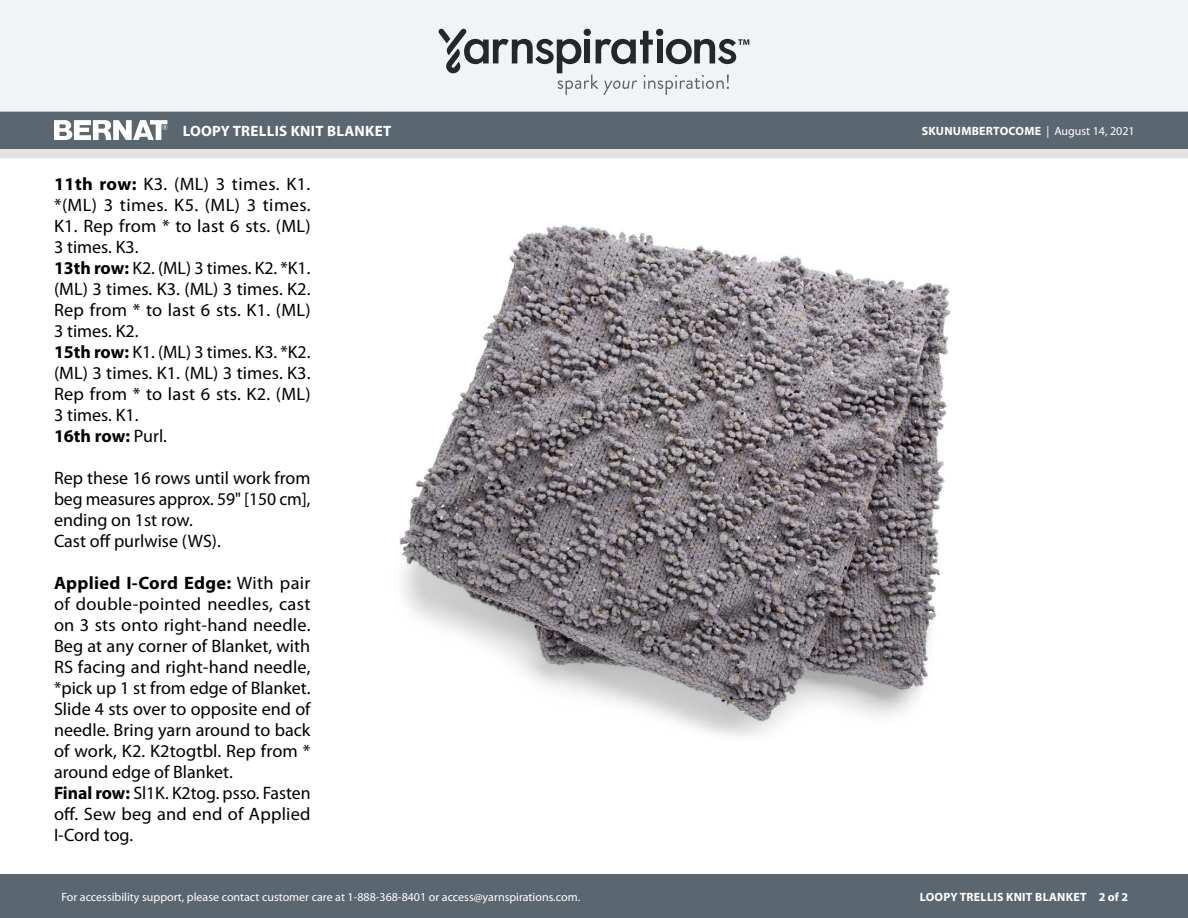
<style>
.page{position:relative;width:1188px;height:918px;background:#fff}
.page>*{position:absolute;margin:0;border:0;box-sizing:border-box;transform-origin:0 0}
.Body_-__With_auto_st{font:18px/21px "Myriad Pro";color:#000;text-align:justify}
.Body_-__With_auto_st-2{font:700 18px "Myriad Pro";color:#000}
.t1{font:700 15px "Myriad Pro";letter-spacing:.02em;color:#fff}
.t2{font:12px "Myriad Pro";color:#fff}
.t3{font:700 12px "Myriad Pro";letter-spacing:.02em;color:#fff}
.s1{font-weight:400}
.s2{font-weight:700}
</style>
<div class="page">
<div style="left:0;top:875px;width:1188px;height:43px;background:#5a6670"></div>
<div style="left:0;top:149px;width:1188px;height:9px;background:#e4e3e3"></div>
<div style="left:0;top:111px;width:1188px;height:38px;background:#5a6670"></div>
<div style="left:0;top:0;width:1188px;height:112px;background:#f2f3f4"></div>
<svg style="left:438px;top:29px;width:311px;height:66px"></svg>
<svg style="left:54px;top:120px;width:113px;height:20px"></svg>
<img style="left:399px;top:225px;width:552px;height:511px">
<p class="t1" style="left:183px;top:121px;width:210px">LOOPY TRELLIS KNIT BLANKET</p>
<p class="t3" style="left:922px;top:123px;width:215px">SKUNUMBERTOCOME <span class="s1">| August 14, 2021</span></p>
<p class="Body_-__With_auto_st" style="left:54px;top:174px;width:258px"><span class="s2">11th row:</span> K3. (ML) 3 times. K1. *(ML) 3 times. K5. (ML) 3 times.<br>K1. Rep from * to last 6 sts. (ML)<br>3 times. K3.</p>
<p class="Body_-__With_auto_st" style="left:54px;top:258px;width:258px"><span class="s2">13th row:</span> K2. (ML) 3 times. K2. *K1. (ML) 3 times. K3. (ML) 3 times. K2.<br>Rep from * to last 6 sts. K1. (ML)<br>3 times. K2.</p>
<p class="Body_-__With_auto_st" style="left:54px;top:342px;width:258px"><span class="s2">15th row:</span> K1. (ML) 3 times. K3. *K2. (ML) 3 times. K1. (ML) 3 times. K3.<br>Rep from * to last 6 sts. K2. (ML)<br>3 times. K1.</p>
<p class="Body_-__With_auto_st-2" style="left:54px;top:424px;width:114px">16th row: <span class="s1">Purl.</span></p>
<p class="Body_-__With_auto_st" style="left:54px;top:468px;width:258px">Rep these 16 rows until work from beg measures approx. 59" [150 cm], ending on 1st row.</p>
<p class="Body_-__With_auto_st" style="left:54px;top:531px;width:168px">Cast off purlwise (WS).</p>
<p class="Body_-__With_auto_st" style="left:54px;top:573px;width:258px"><span class="s2">Applied I-Cord Edge:</span> With pair of double-pointed needles, cast on 3 sts onto right-hand needle.<br>Beg at any corner of Blanket, with RS facing and right-hand needle, *pick up 1 st from edge of Blanket.<br>Slide 4 sts over to opposite end of needle. Bring yarn around to back of work, K2. K2togtbl. Rep from * around edge of Blanket.</p>
<p class="Body_-__With_auto_st" style="left:54px;top:783px;width:258px"><span class="s2">Final row:</span> Sl1K. K2tog. psso. Fasten off. Sew beg and end of Applied I-Cord tog.</p>
<p class="t2" style="left:61px;top:890px;width:520px">For accessibility support, please contact customer care at 1-888-368-8401 or access@yarnspirations.com.</p>
<p class="t3" style="left:920px;top:889px;width:210px">LOOPY TRELLIS KNIT BLANKET 2 of 2</p>
</div>
